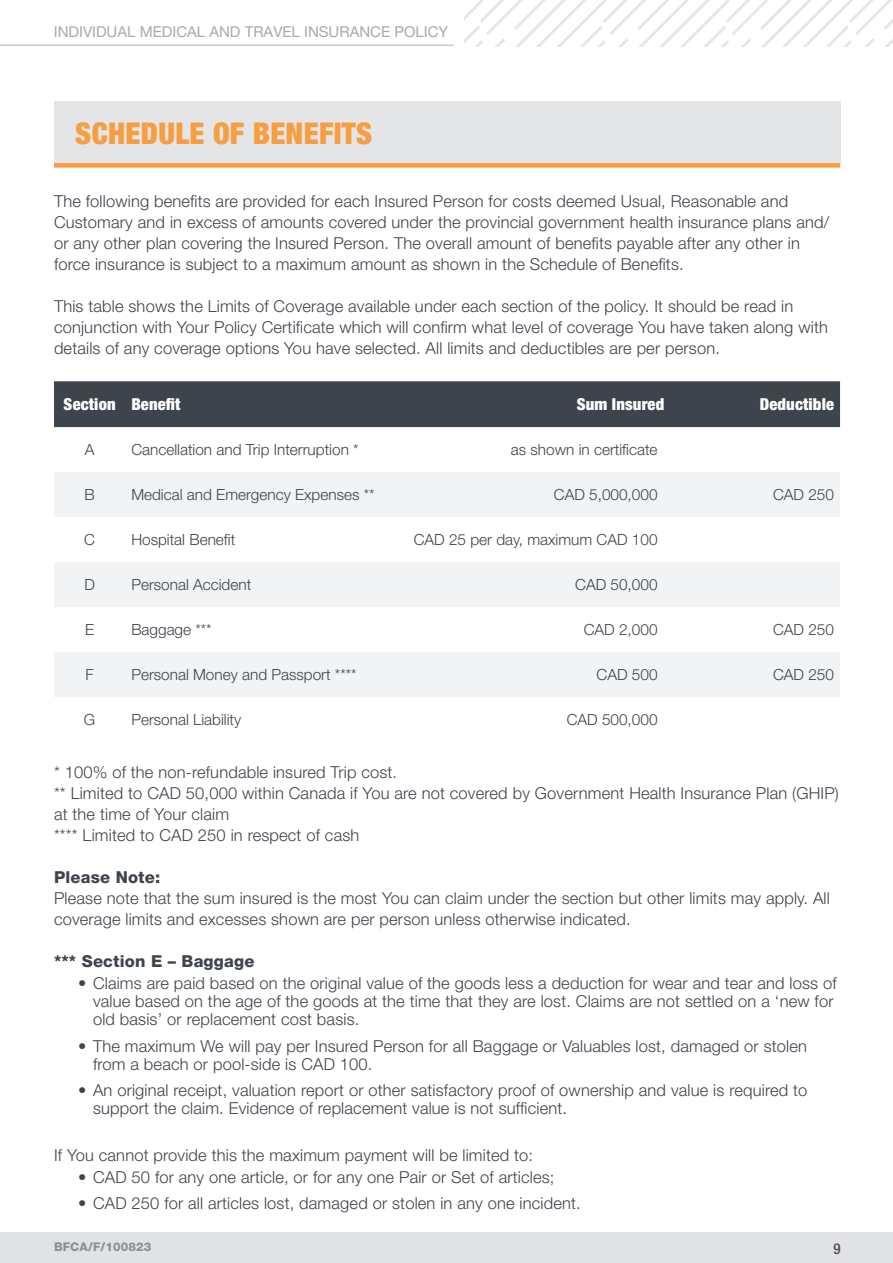
<style>
.page{position:relative;width:893px;height:1263px;background:#fff}
.page>*{position:absolute;margin:0;border:0;box-sizing:border-box;transform-origin:0 0}
.title__2{font:900 condensed 30px "Helvetica Neue LT Pro";letter-spacing:.01em;color:#f89d40}
.body{font:300 16.5px/21px "Helvetica Neue LT Pro";letter-spacing:.01em;color:#3e444c}
.tabela_naslovi{font:900 condensed 16.5px "Helvetica Neue LT Pro";letter-spacing:.01em;color:#fff}
.body-2{font:800 16.5px "Helvetica Neue LT Pro";letter-spacing:.01em;color:#3e444c}
.body_table{font:300 15.3px "Helvetica Neue LT Pro";color:#3e444c}
.tabela_tekst{font:300 15.3px "Helvetica Neue LT Pro";color:#3e444c}
.t1{font:15px "Helvetica Neue LT Pro";color:#a8a9ad}
.t2{font:500 condensed 15px "Helvetica Neue LT Pro";color:#4f4f54}
.t3{font:800 12px "Helvetica Neue LT Pro";letter-spacing:.01em;color:#8b8f98}
</style>
<div class="page">
<hr style="left:0;top:45px;width:454px;height:1px;background:#c7c9ce">
<svg style="left:465px;top:0;width:428px;height:47px"></svg>
<div style="left:0;top:1232px;width:893px;height:31px;background:#e1e2e4"></div>
<div style="left:54px;top:101px;width:786px;height:64px;background:#e4e5e7"></div>
<div style="left:54px;top:163px;width:786px;height:5px;background:#f89d40"></div>
<div style="left:54px;top:381px;width:786px;height:46px;background:#3e444c"></div>
<svg style="left:54px;top:472px;width:786px;height:225px;fill:#f1f3f4"></svg>
<p class="t1" style="left:54px;top:23px;width:396px">INDIVIDUAL MEDICAL AND TRAVEL INSURANCE POLICY</p>
<p class="title__2" style="left:75px;top:115px;width:298px">SCHEDULE OF BENEFITS</p>
<p class="body" style="left:54px;top:191px;width:777px">The following benefits are provided for each Insured Person for costs deemed Usual, Reasonable and Customary and in excess of amounts covered under the provincial government health insurance plans and/ or any other plan covering the Insured Person. The overall amount of benefits payable after any other in force insurance is subject to a maximum amount as shown in the Schedule of Benefits.</p>
<p class="body" style="left:54px;top:296px;width:775px">This table shows the Limits of Coverage available under each section of the policy. It should be read in conjunction with Your Policy Certificate which will confirm what level of coverage You have taken along with details of any coverage options You have selected. All limits and deductibles are per person.</p>
<p class="tabela_naslovi" style="left:64px;top:394px;width:54px">Section</p>
<p class="tabela_naslovi" style="left:131px;top:394px;width:51px">Benefit</p>
<p class="tabela_naslovi" style="left:577px;top:394px;width:89px">Sum Insured</p>
<p class="tabela_naslovi" style="left:760px;top:394px;width:76px">Deductible</p>
<p class="tabela_tekst" style="left:85px;top:440px;width:11px">A</p>
<p class="tabela_tekst" style="left:131px;top:440px;width:229px">Cancellation and Trip Interruption *</p>
<p class="tabela_tekst" style="left:511px;top:440px;width:148px">as shown in certificate</p>
<p class="body_table" style="left:85px;top:485px;width:12px">B</p>
<p class="body_table" style="left:131px;top:485px;width:245px">Medical and Emergency Expenses **</p>
<p class="body_table" style="left:554px;top:485px;width:105px">CAD 5,000,000</p>
<p class="body_table" style="left:773px;top:485px;width:62px">CAD 250</p>
<p class="body_table" style="left:84px;top:530px;width:12px">C</p>
<p class="body_table" style="left:131px;top:530px;width:105px">Hospital Benefit</p>
<p class="body_table" style="left:414px;top:530px;width:245px">CAD 25 per day, maximum CAD 100</p>
<p class="body_table" style="left:84px;top:575px;width:12px">D</p>
<p class="body_table" style="left:131px;top:575px;width:121px">Personal Accident</p>
<p class="body_table" style="left:575px;top:575px;width:84px">CAD 50,000</p>
<p class="body_table" style="left:85px;top:620px;width:11px">E</p>
<p class="body_table" style="left:131px;top:620px;width:82px">Baggage ***</p>
<p class="body_table" style="left:584px;top:620px;width:75px">CAD 2,000</p>
<p class="body_table" style="left:773px;top:620px;width:62px">CAD 250</p>
<p class="body_table" style="left:86px;top:665px;width:10px">F</p>
<p class="body_table" style="left:131px;top:665px;width:227px">Personal Money and Passport ****</p>
<p class="body_table" style="left:597px;top:665px;width:62px">CAD 500</p>
<p class="body_table" style="left:773px;top:665px;width:62px">CAD 250</p>
<p class="body_table" style="left:84px;top:710px;width:13px">G</p>
<p class="body_table" style="left:131px;top:710px;width:111px">Personal Liability</p>
<p class="body_table" style="left:567px;top:710px;width:92px">CAD 500,000</p>
<p class="body" style="left:54px;top:761px;width:341px">* 100% of the non-refundable insured Trip cost.</p>
<p class="body" style="left:54px;top:782px;width:786px">** Limited to CAD 50,000 within Canada if You are not covered by Government Health Insurance Plan (GHIP) at the time of Your claim</p>
<p class="body" style="left:54px;top:824px;width:307px">**** Limited to CAD 250 in respect of cash</p>
<p class="body-2" style="left:54px;top:867px;width:108px">Please Note:</p>
<p class="body" style="left:54px;top:887px;width:777px">Please note that the sum insured is the most You can claim under the section but other limits may apply. All coverage limits and excesses shown are per person unless otherwise indicated.</p>
<p class="body-2" style="left:54px;top:951px;width:202px">*** Section E – Baggage</p>
<p class="body" style="left:93px;top:974px;width:745px;line-height:18px;text-indent:-15px">• Claims are paid based on the original value of the goods less a deduction for wear and tear and loss of value based on the age of the goods at the time that they are lost. Claims are not settled on a ‘new for old basis’ or replacement cost basis.</p>
<p class="body" style="left:93px;top:1037px;width:715px;line-height:18px;text-indent:-15px">• The maximum We will pay per Insured Person for all Baggage or Valuables lost, damaged or stolen from a beach or pool-side is CAD 100.</p>
<p class="body" style="left:93px;top:1081px;width:716px;line-height:18px;text-indent:-15px">• An original receipt, valuation report or other satisfactory proof of ownership and value is required to support the claim. Evidence of replacement value is not sufficient.</p>
<p class="body" style="left:54px;top:1144px;width:481px">If You cannot provide this the maximum payment will be limited to:</p>
<p class="body" style="left:78px;top:1166px;width:478px">• CAD 50 for any one article, or for any one Pair or Set of articles;</p>
<p class="body" style="left:78px;top:1193px;width:501px">• CAD 250 for all articles lost, damaged or stolen in any one incident.</p>
<p class="t3" style="left:54px;top:1239px;width:99px">BFCA/F/100823</p>
<p class="t2" style="left:833px;top:1239px;width:9px">9</p>
</div>
